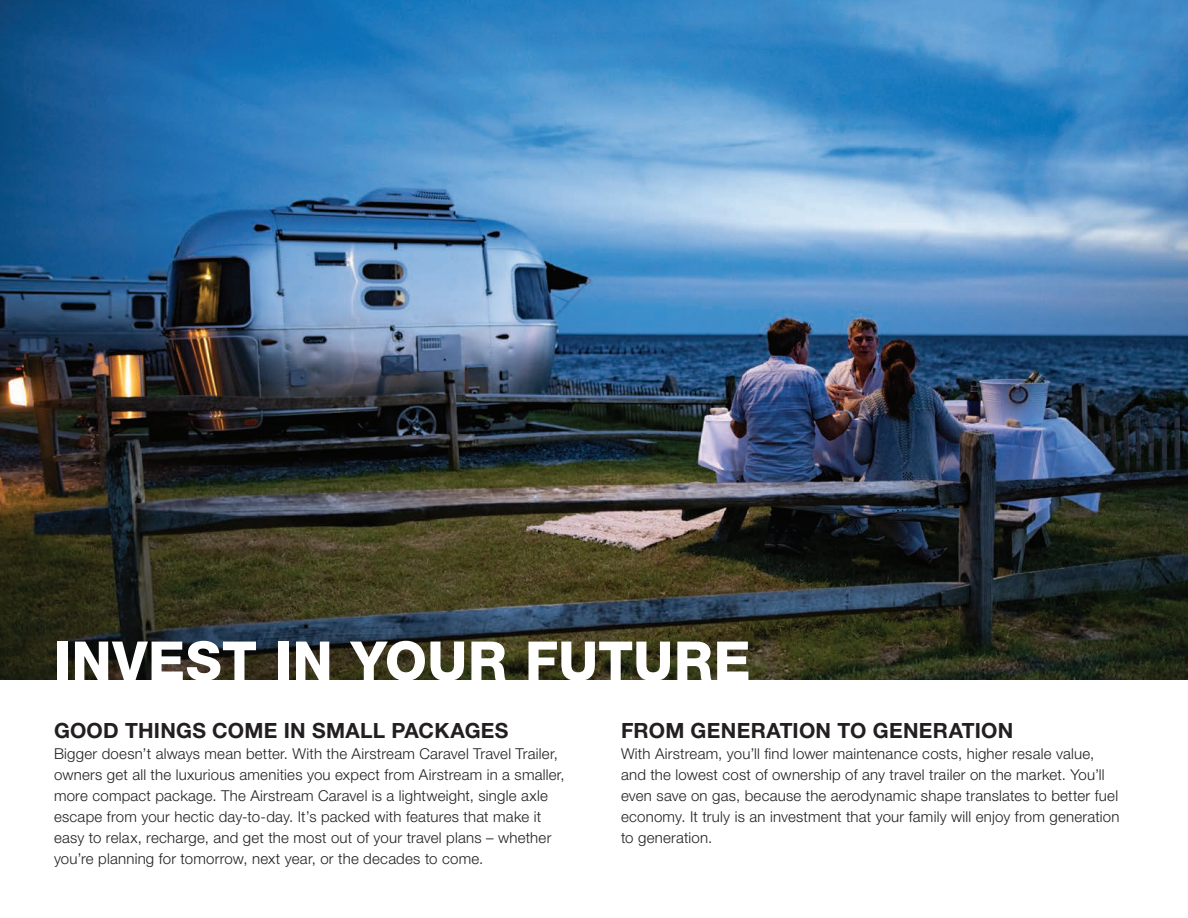
<style>
.page{position:relative;width:1188px;height:918px;background:#fff}
.page>*{position:absolute;margin:0;border:0;box-sizing:border-box;transform-origin:0 0}
.Paragraph_Style_1{font:800 54px "Helvetica Neue LT Std";letter-spacing:.01em;color:#fff}
.Paragraph_Style_1-2{font:700 21px "Helvetica Neue LT Std";letter-spacing:.01em;color:#231f20}
.Paragraph_Style_1-3{font:300 15px/21px "Helvetica Neue LT Std";letter-spacing:.015em;color:#231f20}
</style>
<div class="page">
<img style="left:0;top:0;width:1188px;height:679px">
<p class="Paragraph_Style_1" style="left:54px;top:629px;width:698px">INVEST IN YOUR FUTURE</p>
<p class="Paragraph_Style_1-2" style="left:54px;top:718px;width:456px">GOOD THINGS COME IN SMALL PACKAGES</p>
<p class="Paragraph_Style_1-3" style="left:54px;top:743px;width:512px">Bigger doesn’t always mean better. With the Airstream Caravel Travel Trailer, owners get all the luxurious amenities you expect from Airstream in a smaller, more compact package. The Airstream Caravel is a lightweight, single axle escape from your hectic day-to-day. It’s packed with features that make it easy to relax, recharge, and get the most out of your travel plans – whether you’re planning for tomorrow, next year, or the decades to come.</p>
<p class="Paragraph_Style_1-2" style="left:621px;top:718px;width:394px">FROM GENERATION TO GENERATION</p>
<p class="Paragraph_Style_1-3" style="left:621px;top:743px;width:500px">With Airstream, you’ll find lower maintenance costs, higher resale value, and the lowest cost of ownership of any travel trailer on the market. You’ll even save on gas, because the aerodynamic shape translates to better fuel economy. It truly is an investment that your family will enjoy from generation to generation.</p>
</div>
